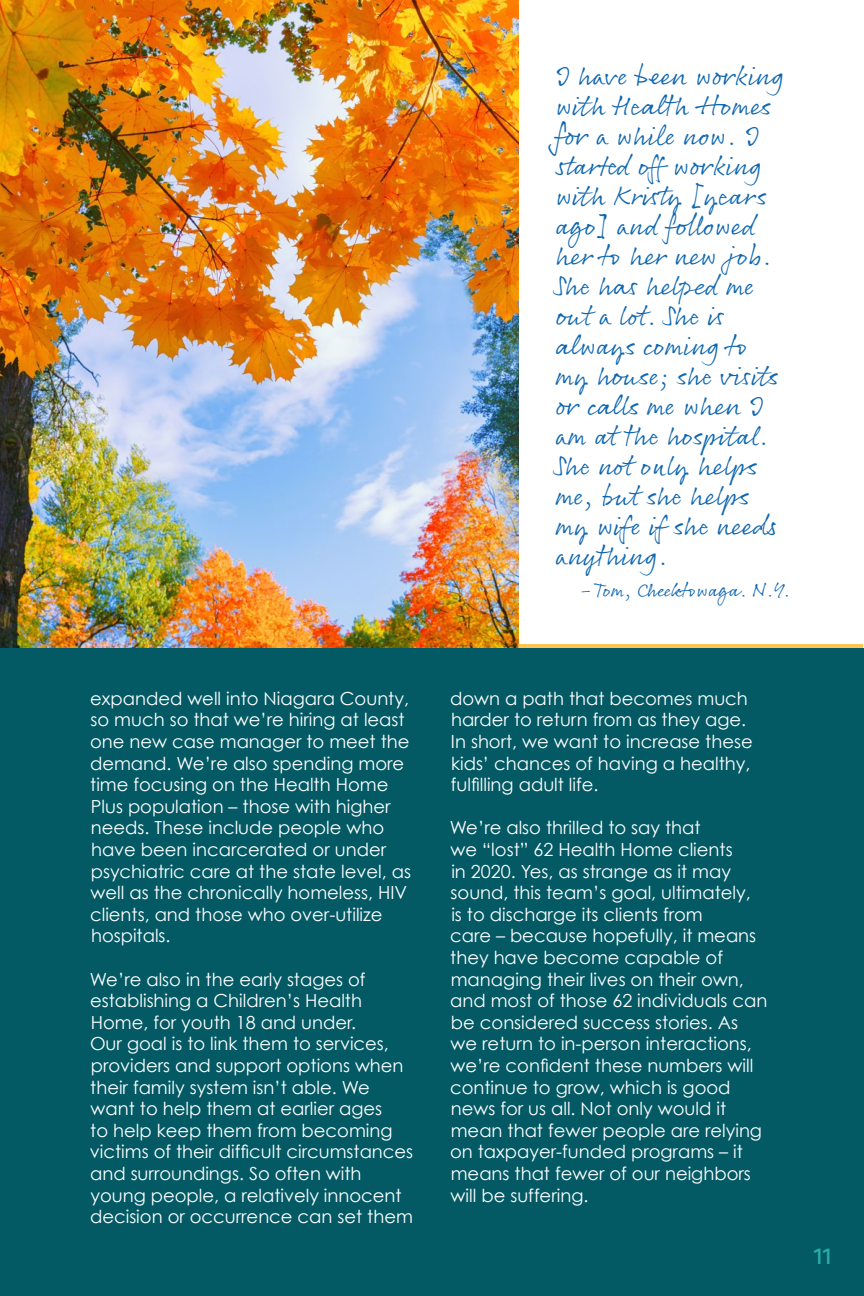
<style>
.page{position:relative;width:864px;height:1296px;background:#fff}
.page>*{position:absolute;margin:0;border:0;box-sizing:border-box;transform-origin:0 0}
.t1{font:28px/30px "Rollerscript Smooth";color:#0f67b1}
.t2{font:500 22px "Gilmer";color:#28aba9}
.t3{font:20px "Rollerscript Smooth";color:#0f67b1}
.t4{font:18px/21.6px "Century Gothic";color:#fff}
</style>
<div class="page">
<div style="left:0;top:648px;width:864px;height:648px;background:#035a64"></div>
<img style="left:0;top:0;width:518px;height:648px">
<hr style="left:518px;top:644px;width:345px;height:4px;background:#fec552">
<p class="t4" style="left:90px;top:687px;width:322px">expanded well into Niagara County, so much so that we’re hiring at least one new case manager to meet the demand. We’re also spending more time focusing on the Health Home<br>Plus population – those with higher needs. These include people who have been incarcerated or under psychiatric care at the state level, as well as the chronically homeless, HIV clients, and those who over-utilize hospitals.</p>
<p class="t4" style="left:90px;top:968px;width:325px">We’re also in the early stages of establishing a Children’s Health Home, for youth 18 and under.<br>Our goal is to link them to services, providers and support options when their family system isn’t able. We want to help them at earlier ages<br>to help keep them from becoming victims of their difficult circumstances and surroundings. So often with young people, a relatively innocent decision or occurrence can set them</p>
<p class="t1" style="left:556px;top:59px;width:230px">I have been working with Health Homes for a while now. I started off working with Kristy [years ago] and followed her to her new job.<br>She has helped me out a lot. She is always coming to my house; she visits or calls me when I am at the hospital.<br>She not only helps me, but she helps my wife if she needs anything.</p>
<p class="t3" style="left:578px;top:577px;width:214px">-Tom, Cheektowaga. N.Y.</p>
<p class="t4" style="left:450px;top:687px;width:304px">down a path that becomes much harder to return from as they age.<br>In short, we want to increase these kids’ chances of having a healthy, fulfilling adult life.</p>
<p class="t4" style="left:450px;top:817px;width:319px">We’re also thrilled to say that<br>we “lost” 62 Health Home clients<br>in 2020. Yes, as strange as it may sound, this team’s goal, ultimately,<br>is to discharge its clients from<br>care – because hopefully, it means they have become capable of managing their lives on their own, and most of those 62 individuals can be considered success stories. As we return to in-person interactions, we’re confident these numbers will continue to grow, which is good news for us all. Not only would it mean that fewer people are relying on taxpayer-funded programs – it means that fewer of our neighbors will be suffering.</p>
<p class="t2" style="left:814px;top:1242px;width:19px">11</p>
</div>
